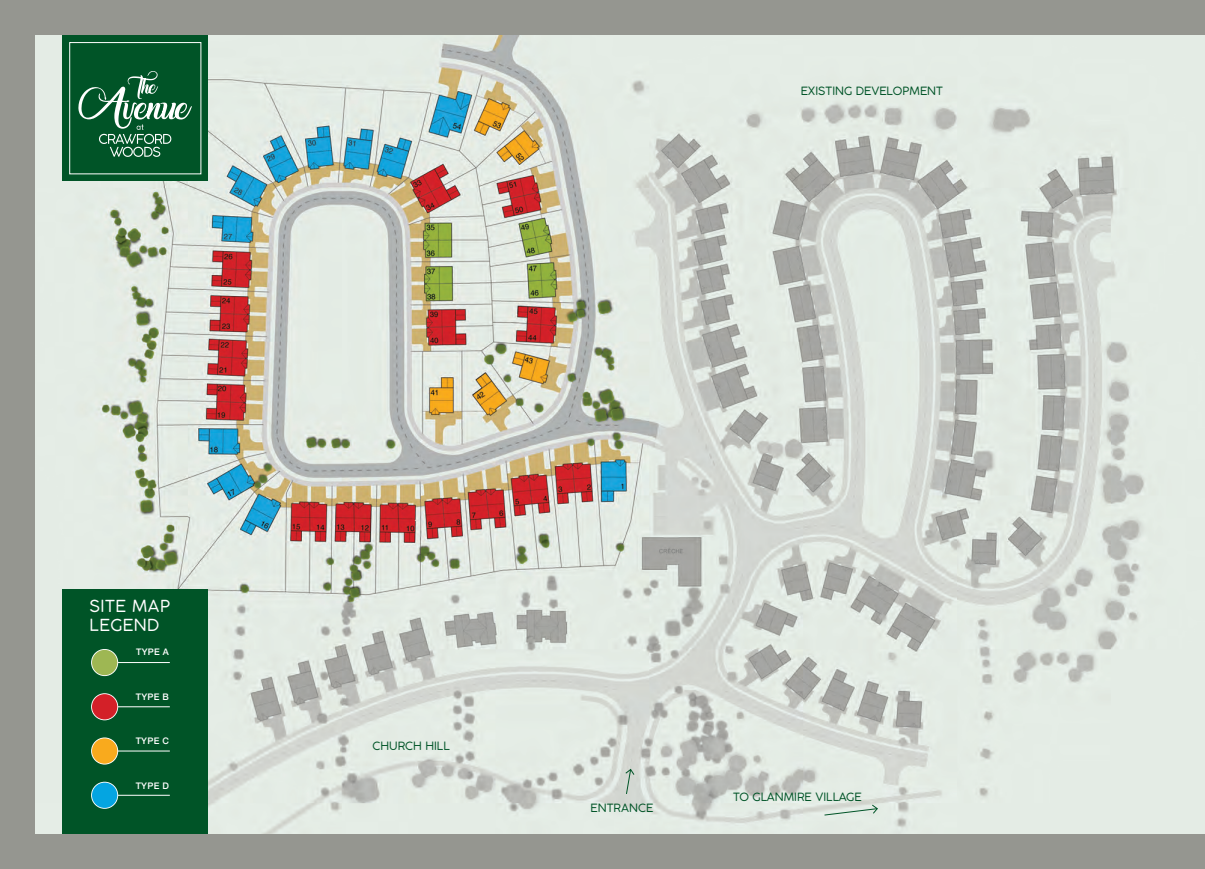
<style>
.page{position:relative;width:1205px;height:869px;background:#fff}
.page>*{position:absolute;margin:0;border:0;box-sizing:border-box;transform-origin:0 0}
.t1{font:16.38px "Coco Gothic";letter-spacing:.03em;color:#fff}
.t2{font:11.25px "Coco Gothic";color:#005427}
.t3{font:500 9px "Helvetica Neue";letter-spacing:.03em;color:#fff}
</style>
<div class="page">
<div style="left:0;top:0;width:1205px;height:868px;background:#959690"></div>
<img style="left:35px;top:35px;width:1170px;height:798px">
<svg style="left:824px;top:803px;width:54px;height:12px"></svg>
<svg style="left:625px;top:768px;width:10px;height:26px"></svg>
<div style="left:63px;top:35px;width:145px;height:146px;background:#005427"></div>
<svg style="left:78px;top:71px;width:114px;height:86px"></svg>
<div style="left:69px;top:42px;width:132px;height:132px;border:1px solid #fff"></div>
<div style="left:63px;top:588px;width:145px;height:245px;background:#005427"></div>
<hr style="left:102px;top:661px;width:68px;height:1px;background:#fff">
<hr style="left:102px;top:706px;width:68px;height:1px;background:#fff">
<hr style="left:103px;top:794px;width:67px;height:1px;background:#fff">
<hr style="left:102px;top:750px;width:68px;height:1px;background:#fff">
<div style="left:91px;top:737px;width:27px;height:27px;border:2px solid #fff;border-radius:50%"></div>
<div style="left:92px;top:738px;width:25px;height:25px;background:#f9aa1d;border-radius:50%"></div>
<div style="left:91px;top:781px;width:27px;height:27px;border:2px solid #fff;border-radius:50%"></div>
<div style="left:92px;top:782px;width:25px;height:25px;background:#04a5e1;border-radius:50%"></div>
<div style="left:91px;top:693px;width:27px;height:27px;border:2px solid #fff;border-radius:50%"></div>
<div style="left:92px;top:693px;width:25px;height:26px;background:#d32028;border-radius:50%"></div>
<div style="left:91px;top:648px;width:27px;height:27px;border:2px solid #fff;border-radius:50%"></div>
<div style="left:92px;top:649px;width:25px;height:26px;background:#9eb753;border-radius:50%"></div>
<p class="t1" style="left:89px;top:596px;width:82px">SITE MAP</p>
<p class="t1" style="left:89px;top:616px;width:71px">LEGEND</p>
<p class="t3" style="left:136px;top:644px;width:34px">TYPE A</p>
<p class="t3" style="left:136px;top:689px;width:35px">TYPE B</p>
<p class="t3" style="left:136px;top:733px;width:35px">TYPE C</p>
<p class="t3" style="left:136px;top:777px;width:35px">TYPE D</p>
<p class="t2" style="left:801px;top:84px;width:144px">EXISTING DEVELOPMENT</p>
<p class="t2" style="left:373px;top:738px;width:79px">CHURCH HILL</p>
<p class="t2" style="left:590px;top:800px;width:64px">ENTRANCE</p>
<p class="t2" style="left:733px;top:790px;width:130px">TO GLANMIRE VILLAGE</p>
</div>
